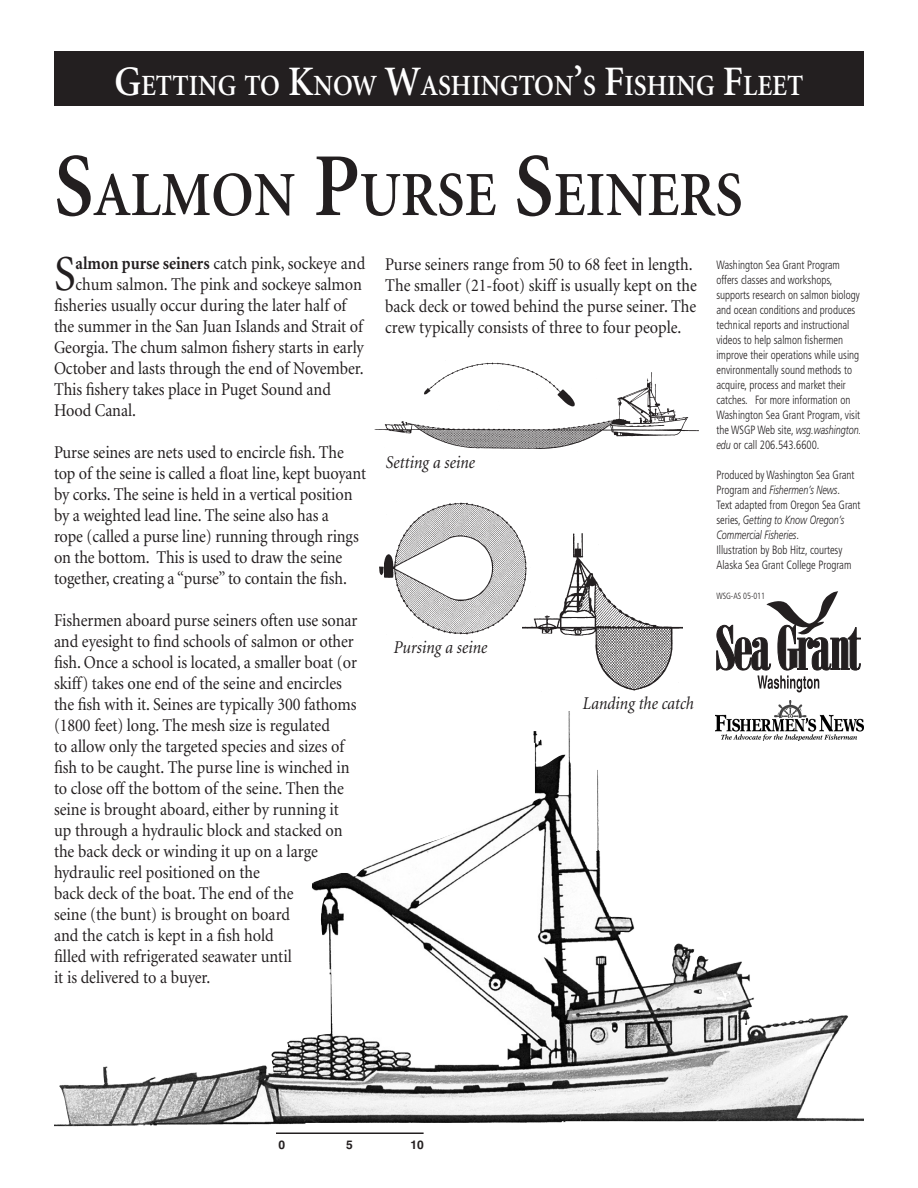
<style>
.page{position:relative;width:918px;height:1188px;background:#fff}
.page>*{position:absolute;margin:0;border:0;box-sizing:border-box;transform-origin:0 0}
.head{font:600 63px "Minion";color:#231f20;scale:.9 1}
.Body_text{font:50.25px "Minion";color:#231f20;scale:.9 1}
.head-2{font:600 29.4px "Minion";color:#fff;scale:.9 1}
.Body_text-2{font:18px/21px "Minion";letter-spacing:-.005em;color:#231f20;scale:.9 1}
.Body_text-3{font:italic 18px "Minion";color:#231f20;scale:.9 1}
.boiler{font:300 condensed 12px/15px "Frutiger";color:#231f20;scale:.9 1}
.boiler-2{font:italic 300 12px/15px "Frutiger";color:#231f20;scale:.75 1}
.Body_text-4{font:300 condensed 12px/15px "Frutiger";color:#231f20;scale:.9 1}
.t1{font:700 12px "Helvetica";color:#231f20}
.Body_text-5{font:300 condensed 9px "Frutiger";color:#231f20;scale:.9 1}
.s1{font-size:42px}
.s2{font-size:90px}
.s3{font-weight:700}
.s4{font-style:italic;font-stretch:normal}
.s5{font-style:normal;font-stretch:condensed}
</style>
<div class="page">
<div style="left:54px;top:54px;width:810px;height:51px;background:#231f20"></div>
<img style="left:54px;top:711px;width:810px;height:416px">
<img style="left:374px;top:362px;width:324px;height:87px">
<hr style="left:276px;top:1132px;width:148px;height:2px;background:#231f20">
<svg style="left:716px;top:591px;width:145px;height:101px"></svg>
<img style="left:716px;top:700px;width:148px;height:40px">
<img style="left:379px;top:502px;width:143px;height:133px">
<div style="left:54px;top:51px;width:810px;height:6px;background:#231f20"></div>
<img style="left:522px;top:533px;width:160px;height:158px">
<p class="head-2" style="left:115px;top:70px;width:767px"><span class="s1">G</span>ETTING TO <span class="s1">K</span>NOW <span class="s1">W</span>ASHINGTON<span class="s1">’</span>S <span class="s1">F</span>ISHING <span class="s1">F</span>LEET</p>
<p class="head" style="left:54px;top:163px;width:767px"><span class="s2">S</span>ALMON <span class="s2">P</span>URSE <span class="s2">S</span>EINERS</p>
<p class="Body_text" style="left:54px;top:249px;width:25px">S</p>
<p class="Body_text-2" style="left:76px;top:253px;width:323px"><span class="s3">almon purse seiners</span> catch pink, sockeye and</p>
<p class="Body_text-2" style="left:76px;top:274px;width:320px">chum salmon. The pink and sockeye salmon</p>
<p class="Body_text-2" style="left:54px;top:295px;width:326px">fisheries usually occur during the later half of</p>
<p class="Body_text-2" style="left:54px;top:316px;width:345px">the summer in the San Juan Islands and Strait of</p>
<p class="Body_text-2" style="left:54px;top:337px;width:346px">Georgia. The chum salmon fishery starts in early</p>
<p class="Body_text-2" style="left:54px;top:358px;width:346px">October and lasts through the end of November.</p>
<p class="Body_text-2" style="left:54px;top:379px;width:309px">This fishery takes place in Puget Sound and</p>
<p class="Body_text-2" style="left:54px;top:400px;width:93px">Hood Canal.</p>
<p class="Body_text-2" style="left:54px;top:442px;width:349px">Purse seines are nets used to encircle fish. The top of the seine is called a float line, kept buoyant by corks. The seine is held in a vertical position by a weighted lead line. The seine also has a<br>rope (called a purse line) running through rings on the bottom. This is used to draw the seine together, creating a “purse” to contain the fish.</p>
<p class="Body_text-2" style="left:54px;top:610px;width:339px">Fishermen aboard purse seiners often use sonar and eyesight to find schools of salmon or other fish. Once a school is located, a smaller boat (or skiff) takes one end of the seine and encircles the fish with it. Seines are typically 300 fathoms (1800 feet) long. The mesh size is regulated<br>to allow only the targeted species and sizes of fish to be caught. The purse line is winched in to close off the bottom of the seine. Then the seine is brought aboard, either by running it up through a hydraulic block and stacked on the back deck or winding it up on a large hydraulic reel positioned on the<br>back deck of the boat. The end of the<br>seine (the bunt) is brought on board<br>and the catch is kept in a fish hold<br>filled with refrigerated seawater until<br>it is delivered to a buyer.</p>
<p class="Body_text-2" style="left:385px;top:254px;width:348px">Purse seiners range from 50 to 68 feet in length.<br>The smaller (21-foot) skiff is usually kept on the back deck or towed behind the purse seiner. The crew typically consists of three to four people.</p>
<p class="Body_text-3" style="left:385px;top:453px;width:101px">Setting a seine</p>
<p class="Body_text-3" style="left:393px;top:639px;width:105px">Pursing a seine</p>
<p class="Body_text-3" style="left:582px;top:694px;width:125px">Landing the catch</p>
<p class="boiler" style="left:716px;top:258px;width:163px">Washington Sea Grant Program offers classes and workshops, supports research on salmon biology and ocean conditions and produces technical reports and instructional videos to help salmon fishermen improve their operations while using environmentally sound methods to acquire, process and market their catches. For more information on Washington Sea Grant Program, visit the WSGP Web site, <span class="s4">wsg.washington. edu</span> or call 206.543.6600.</p>
<p class="boiler" style="left:716px;top:468px;width:155px">Produced by Washington Sea Grant<br>Program and <span class="s4">Fishermen’s News</span>.</p>
<p class="boiler-2" style="left:716px;top:498px;width:194px"><span class="s5">Text adapted from Oregon Sea Grant series,</span> Getting to Know Oregon’s<br>Commercial Fisheries<span class="s5">.</span></p>
<p class="Body_text-4" style="left:716px;top:543px;width:152px">Illustration by Bob Hitz, courtesy<br>Alaska Sea Grant College Program</p>
<p class="Body_text-5" style="left:716px;top:591px;width:56px">WSG-AS 05-011</p>
<p class="t1" style="left:279px;top:1137px;width:8px">0</p>
<p class="t1" style="left:346px;top:1137px;width:8px">5</p>
<p class="t1" style="left:411px;top:1137px;width:15px">10</p>
</div>
